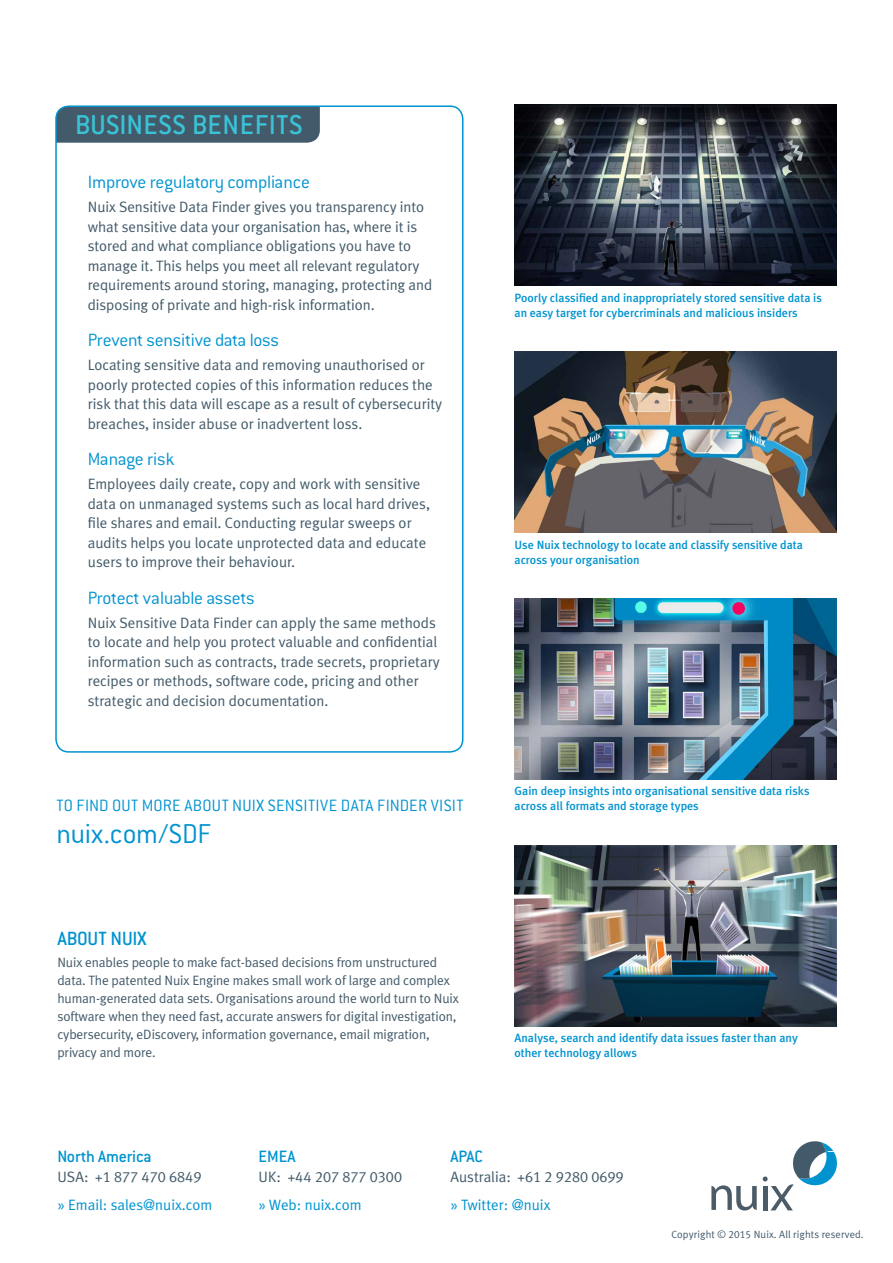
<style>
.page{position:relative;width:893px;height:1263px;background:#fff}
.page>*{position:absolute;margin:0;border:0;box-sizing:border-box;transform-origin:0 0}
.t1{font:500 30px "Conduit ITC";letter-spacing:.02em;color:#3ac2d6}
.t2{font:300 30px "Conduit ITC";letter-spacing:-.005em;color:#0093d0}
.t3{font:500 21px "Conduit ITC";letter-spacing:-.01em;color:#0093d0}
.t4{font:300 19.5px "Conduit ITC";letter-spacing:-.01em;color:#0093d0}
.t5{font:300 18px "Conduit ITC";letter-spacing:.015em;color:#0093d0}
.t6{font:500 18px "Conduit ITC";letter-spacing:-.01em;color:#0093d0}
.t7{font:15px/19.5px "Meta Plus Normal";color:#425a69}
.t8{font:15px "Meta Plus Normal Caps";color:#425a69}
.t9{font:15px "Meta Plus Normal";color:#0093d0}
.t10{font:13.5px/18px "Meta Plus Normal";letter-spacing:-.01em;color:#425a69}
.t11{font:500 12px/15px "Meta Plus";color:#0093d0}
.t12{font:10.5px "Meta Plus Normal";letter-spacing:.01em;color:#425a69}
.s1{font-family:"Meta Plus Normal"}
.s2{font-family:"Meta Plus Normal Caps"}
</style>
<div class="page">
<div style="left:58px;top:108px;width:262px;height:35px;background:#425a69"></div>
<svg style="left:763px;top:1141px;width:74px;height:69px"></svg>
<svg style="left:711px;top:1185px;width:46px;height:25px"></svg>
<div style="left:55px;top:105px;width:408px;height:648px;border:2px solid #0093d0;border-radius:13px"></div>
<img style="left:515px;top:105px;width:321px;height:181px">
<img style="left:515px;top:352px;width:321px;height:180px">
<img style="left:515px;top:598px;width:321px;height:181px">
<img style="left:515px;top:845px;width:321px;height:181px">
<h1 class="t1" style="left:75px;top:107px;width:229px">BUSINESS BENEFITS</h1>
<h3 class="t4" style="left:88px;top:172px;width:224px">Improve regulatory compliance</h3>
<p class="t7" style="left:88px;top:197px;width:346px">Nuix Sensitive Data Finder gives you transparency into what sensitive data your organisation has, where it is stored and what compliance obligations you have to manage it. This helps you meet all relevant regulatory requirements around storing, managing, protecting and disposing of private and high-risk information.</p>
<h3 class="t4" style="left:88px;top:330px;width:193px">Prevent sensitive data loss</h3>
<p class="t7" style="left:88px;top:355px;width:356px">Locating sensitive data and removing unauthorised or poorly protected copies of this information reduces the risk that this data will escape as a result of cybersecurity breaches, insider abuse or inadvertent loss.</p>
<h3 class="t4" style="left:88px;top:449px;width:88px">Manage risk</h3>
<p class="t7" style="left:88px;top:474px;width:344px">Employees daily create, copy and work with sensitive data on unmanaged systems such as local hard drives, file shares and email. Conducting regular sweeps or audits helps you locate unprotected data and educate users to improve their behaviour.</p>
<h3 class="t4" style="left:88px;top:587px;width:168px">Protect valuable assets</h3>
<p class="t7" style="left:88px;top:612px;width:353px">Nuix Sensitive Data Finder can apply the same methods to locate and help you protect valuable and confidential information such as contracts, trade secrets, proprietary recipes or methods, software code, pricing and other strategic and decision documentation.</p>
<p class="t5" style="left:56px;top:796px;width:409px">TO FIND OUT MORE ABOUT NUIX SENSITIVE DATA FINDER VISIT</p>
<h1 class="t2" style="left:56px;top:817px;width:156px">nuix.com/SDF</h1>
<h2 class="t3" style="left:57px;top:927px;width:91px">ABOUT NUIX</h2>
<p class="t10" style="left:57px;top:953px;width:403px">Nuix enables people to make fact-based decisions from unstructured data. The patented Nuix Engine makes small work of large and complex human-generated data sets. Organisations around the world turn to Nuix software when they need fast, accurate answers for digital investigation, cybersecurity, eDiscovery, information governance, email migration, privacy and more.</p>
<p class="t11" style="left:514px;top:290px;width:309px">Poorly classified and inappropriately stored sensitive data is an easy target for cybercriminals and malicious insiders</p>
<p class="t11" style="left:514px;top:537px;width:290px">Use Nuix technology to locate and classify sensitive data across your organisation</p>
<p class="t11" style="left:514px;top:783px;width:297px">Gain deep insights into organisational sensitive data risks across all formats and storage types</p>
<p class="t11" style="left:514px;top:1030px;width:285px">Analyse, search and identify data issues faster than any other technology allows</p>
<p class="t6" style="left:57px;top:1146px;width:96px">North America</p>
<p class="t6" style="left:258px;top:1146px;width:39px">EMEA</p>
<p class="t6" style="left:450px;top:1146px;width:34px">APAC</p>
<p class="t8" style="left:57px;top:1168px;width:146px"><span class="s1">USA:</span> +1 877 470 6849</p>
<p class="t8" style="left:258px;top:1168px;width:145px"><span class="s1">UK:</span> +44 207 877 0300</p>
<p class="t8" style="left:450px;top:1168px;width:175px"><span class="s1">Australia:</span> +61 2 9280 0699</p>
<p class="t9" style="left:57px;top:1196px;width:156px">» Email: sales@nuix.com</p>
<p class="t9" style="left:258px;top:1196px;width:105px">» Web: nuix.com</p>
<p class="t9" style="left:450px;top:1196px;width:101px">» Twitter: @nuix</p>
<p class="t12" style="left:671px;top:1228px;width:194px">Copyright © <span class="s2">2015</span> Nuix. All rights reserved.</p>
</div>
